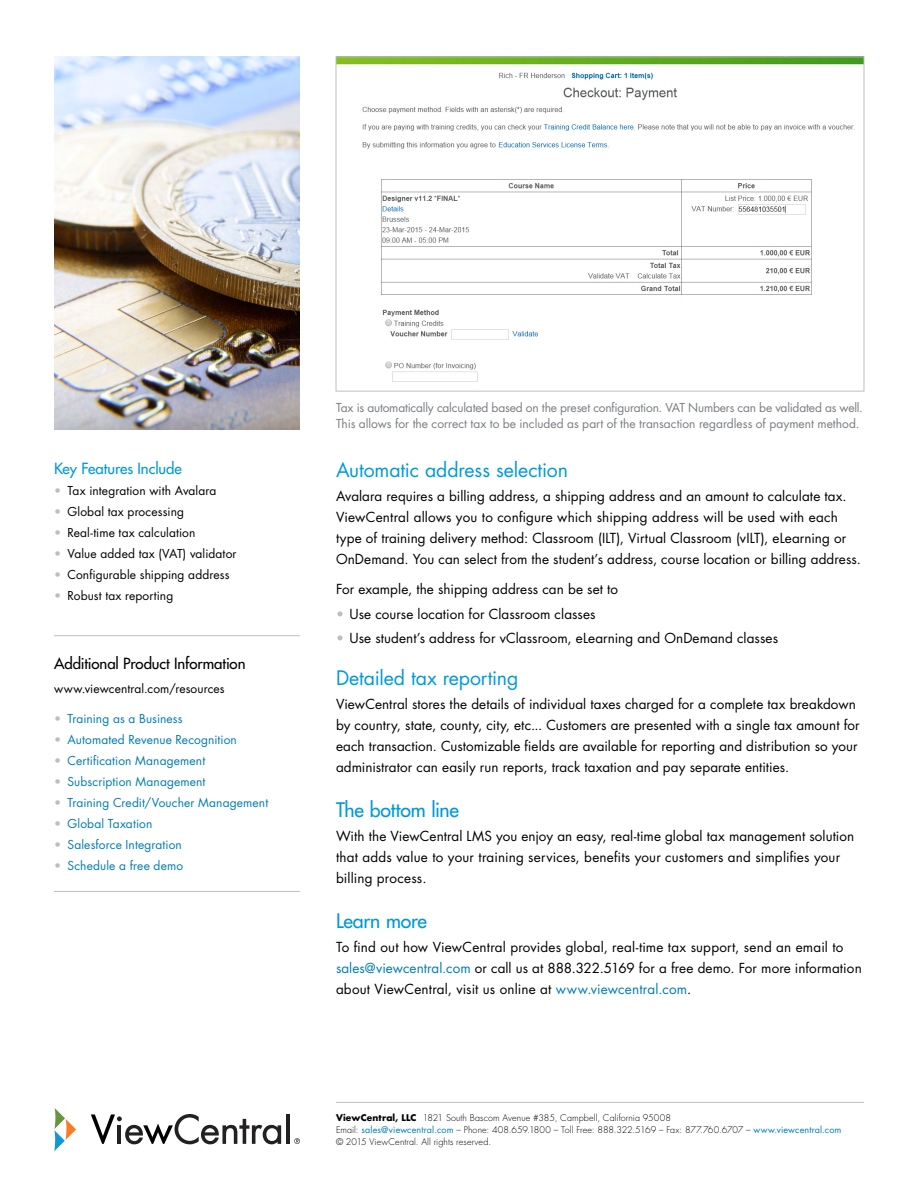
<style>
.page{position:relative;width:918px;height:1188px;background:#fff}
.page>*{position:absolute;margin:0;border:0;box-sizing:border-box;transform-origin:0 0}
.t1{font:19.5px "Futura";letter-spacing:-.005em;color:#0099d8}
.t2{font:19.5px "Futura";letter-spacing:-.01em;color:#0099d8}
.t3{font:15px "Futura";letter-spacing:-.005em;color:#000}
.t4{font:15px "Futura";letter-spacing:-.005em;color:#0099d8}
.t5{font:13.5px/21px "Futura";letter-spacing:.005em;color:#000}
.t6{font:12px "Futura";letter-spacing:.01em;color:#007db4}
.t7{font:12px/16.5px "Futura";letter-spacing:-.01em;color:#797d82}
.t8{font:12px "Futura";letter-spacing:.01em;color:#000}
.t9{font:300 9px/12px "Futura";letter-spacing:.005em;color:#000}
.s1{color:#bcbec0}
.s2{color:#007db4}
.s3{font-weight:700}
.s4{font-weight:400;color:#007db4}
</style>
<div class="page">
<img style="left:54px;top:57px;width:246px;height:372px">
<img style="left:338px;top:59px;width:524px;height:323px">
<hr style="left:54px;top:635px;width:246px;height:1px;background:#bcbec0">
<hr style="left:54px;top:891px;width:246px;height:1px;background:#bcbec0">
<hr style="left:336px;top:1102px;width:528px;height:1px;background:#bcbec0">
<svg style="left:54px;top:1108px;width:22px;height:43px"></svg>
<hr style="left:286px;top:1114px;width:4px;height:30px;background:#222020">
<svg style="left:91px;top:1114px;width:190px;height:30px"></svg>
<svg style="left:294px;top:1138px;width:6px;height:6px"></svg>
<p class="t4" style="left:54px;top:458px;width:129px">Key Features Include</p>
<p class="t8" style="left:54px;top:482px;width:164px"><span class="s1">•</span> Tax integration with Avalara</p>
<p class="t8" style="left:54px;top:503px;width:132px"><span class="s1">•</span> Global tax processing</p>
<p class="t8" style="left:54px;top:524px;width:143px"><span class="s1">•</span> Real-time tax calculation</p>
<p class="t8" style="left:54px;top:545px;width:184px"><span class="s1">•</span> Value added tax (VAT) validator</p>
<p class="t8" style="left:54px;top:566px;width:177px"><span class="s1">•</span> Configurable shipping address</p>
<p class="t8" style="left:54px;top:587px;width:121px"><span class="s1">•</span> Robust tax reporting</p>
<p class="t3" style="left:54px;top:654px;width:193px">Additional Product Information</p>
<p class="t8" style="left:54px;top:680px;width:172px">www.viewcentral.com/resources</p>
<p class="t6" style="left:54px;top:710px;width:130px"><span class="s1">•</span> Training as a Business</p>
<p class="t6" style="left:54px;top:731px;width:184px"><span class="s1">•</span> Automated Revenue Recognition</p>
<p class="t6" style="left:54px;top:752px;width:153px"><span class="s1">•</span> Certification Management</p>
<p class="t6" style="left:54px;top:773px;width:153px"><span class="s1">•</span> Subscription Management</p>
<p class="t6" style="left:54px;top:794px;width:216px"><span class="s1">•</span> Training Credit/Voucher Management</p>
<p class="t6" style="left:54px;top:815px;width:100px"><span class="s1">•</span> Global Taxation</p>
<p class="t6" style="left:54px;top:836px;width:129px"><span class="s1">•</span> Salesforce Integration</p>
<p class="t6" style="left:54px;top:857px;width:131px"><span class="s1">•</span> Schedule a free demo</p>
<p class="t7" style="left:336px;top:399px;width:528px">Tax is automatically calculated based on the preset configuration. VAT Numbers can be validated as well.<br>This allows for the correct tax to be included as part of the transaction regardless of payment method.</p>
<h1 class="t1" style="left:336px;top:456px;width:234px">Automatic address selection</h1>
<p class="t5" style="left:336px;top:485px;width:526px">Avalara requires a billing address, a shipping address and an amount to calculate tax.<br>ViewCentral allows you to configure which shipping address will be used with each type of training delivery method: Classroom (ILT), Virtual Classroom (vILT), eLearning or OnDemand. You can select from the student’s address, course location or billing address.</p>
<p class="t5" style="left:336px;top:578px;width:284px">For example, the shipping address can be set to</p>
<p class="t5" style="left:336px;top:604px;width:261px"><span class="s1">•</span> Use course location for Classroom classes</p>
<p class="t5" style="left:336px;top:628px;width:444px"><span class="s1">•</span> Use student’s address for vClassroom, eLearning and OnDemand classes</p>
<h1 class="t1" style="left:336px;top:665px;width:184px">Detailed tax reporting</h1>
<p class="t5" style="left:336px;top:694px;width:525px">ViewCentral stores the details of individual taxes charged for a complete tax breakdown by country, state, county, city, etc... Customers are presented with a single tax amount for each transaction. Customizable fields are available for reporting and distribution so your administrator can easily run reports, track taxation and pay separate entities.</p>
<h1 class="t2" style="left:336px;top:798px;width:125px">The bottom line</h1>
<p class="t5" style="left:336px;top:826px;width:520px">With the ViewCentral LMS you enjoy an easy, real-time global tax management solution that adds value to your training services, benefits your customers and simplifies your billing process.</p>
<h1 class="t2" style="left:336px;top:909px;width:93px">Learn more</h1>
<p class="t5" style="left:336px;top:937px;width:527px">To find out how ViewCentral provides global, real-time tax support, send an email to <span class="s2">sales@viewcentral.com</span> or call us at 888.322.5169 for a free demo. For more information about ViewCentral, visit us online at <span class="s2">www.viewcentral.com</span>.</p>
<p class="t9" style="left:336px;top:1112px;width:507px"><span class="s3">ViewCentral, LLC</span> 1821 South Bascom Avenue #385, Campbell, California 95008<br>Email: <span class="s4">sales@viewcentral.com</span> – Phone: 408.659.1800 – Toll Free: 888.322.5169 – Fax: 877.760.6707 – <span class="s4">www.viewcentral.com </span>© 2015 ViewCentral. All rights reserved.</p>
</div>
